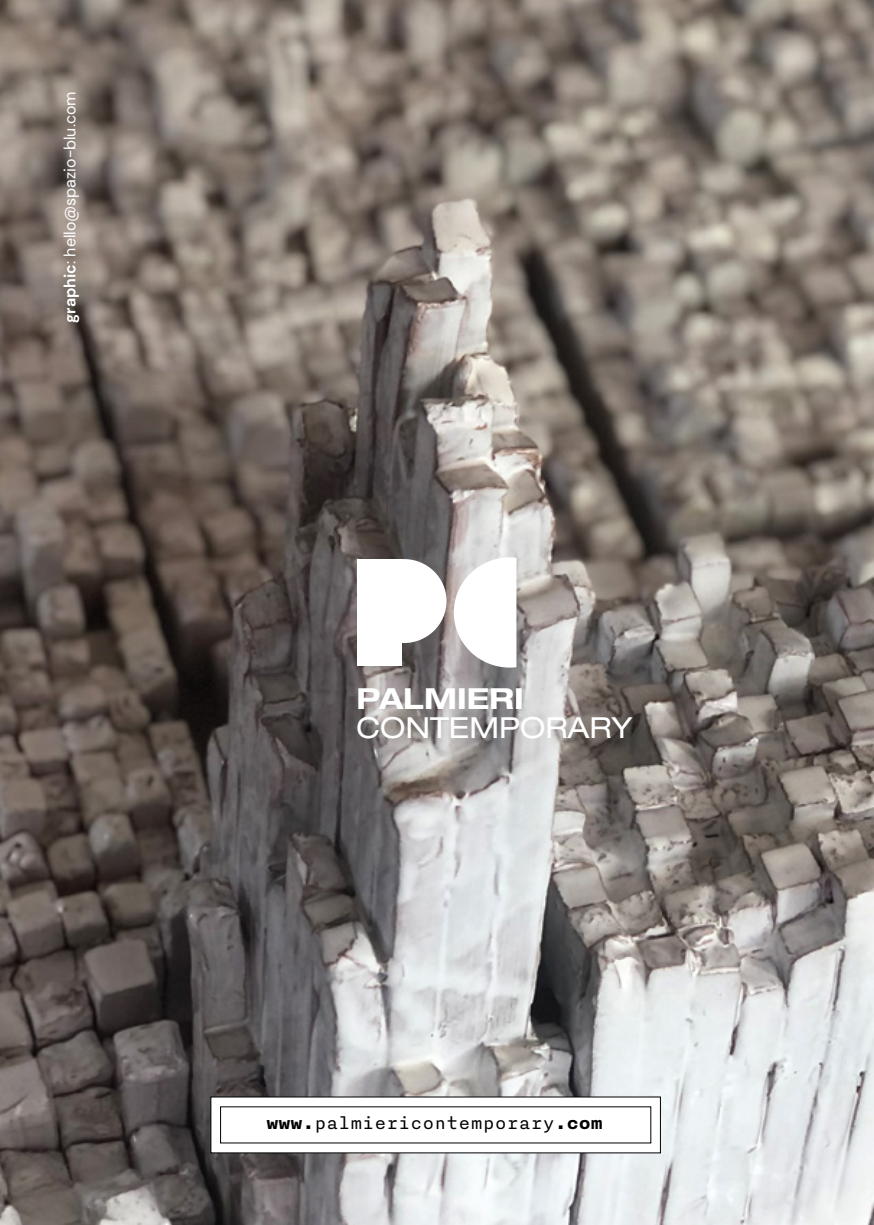
<style>
.page{position:relative;width:874px;height:1225px;background:#fff}
.page>*{position:absolute;margin:0;border:0;box-sizing:border-box;transform-origin:0 0}
.t1{font:expanded 29px "Helvetica Neue LT Std";color:#fff}
.t2{font:700 expanded 29px "Helvetica Neue LT Std";color:#fff}
.t3{font:20px "Nitti Basic";color:#000}
.t4{font:16px "DM Sans";color:#fff}
.s1{font-weight:700}
</style>
<div class="page">
<img style="left:0;top:0;width:873px;height:1225px">
<svg style="left:453px;top:557px;width:63px;height:110px"></svg>
<div style="left:357px;top:559px;width:44px;height:107px;background:#fff"></div>
<svg style="left:401px;top:559px;width:45px;height:84px"></svg>
<div style="left:211px;top:1097px;width:449px;height:55px;background:#fff"></div>
<p class="t4" style="left:60px;top:323px;width:233px;rotate:-90deg"><span class="s1">graphic</span>: hello@spazio-blu.com</p>
<h1 class="t2" style="left:356px;top:680px;width:169px">PALMIERI</h1>
<h1 class="t1" style="left:356px;top:710px;width:277px">CONTEMPORARY</h1>
<p class="t3" style="left:266px;top:1112px;width:338px"><span class="s1">www.</span>palmiericontemporary<span class="s1">.com</span></p>
</div>
